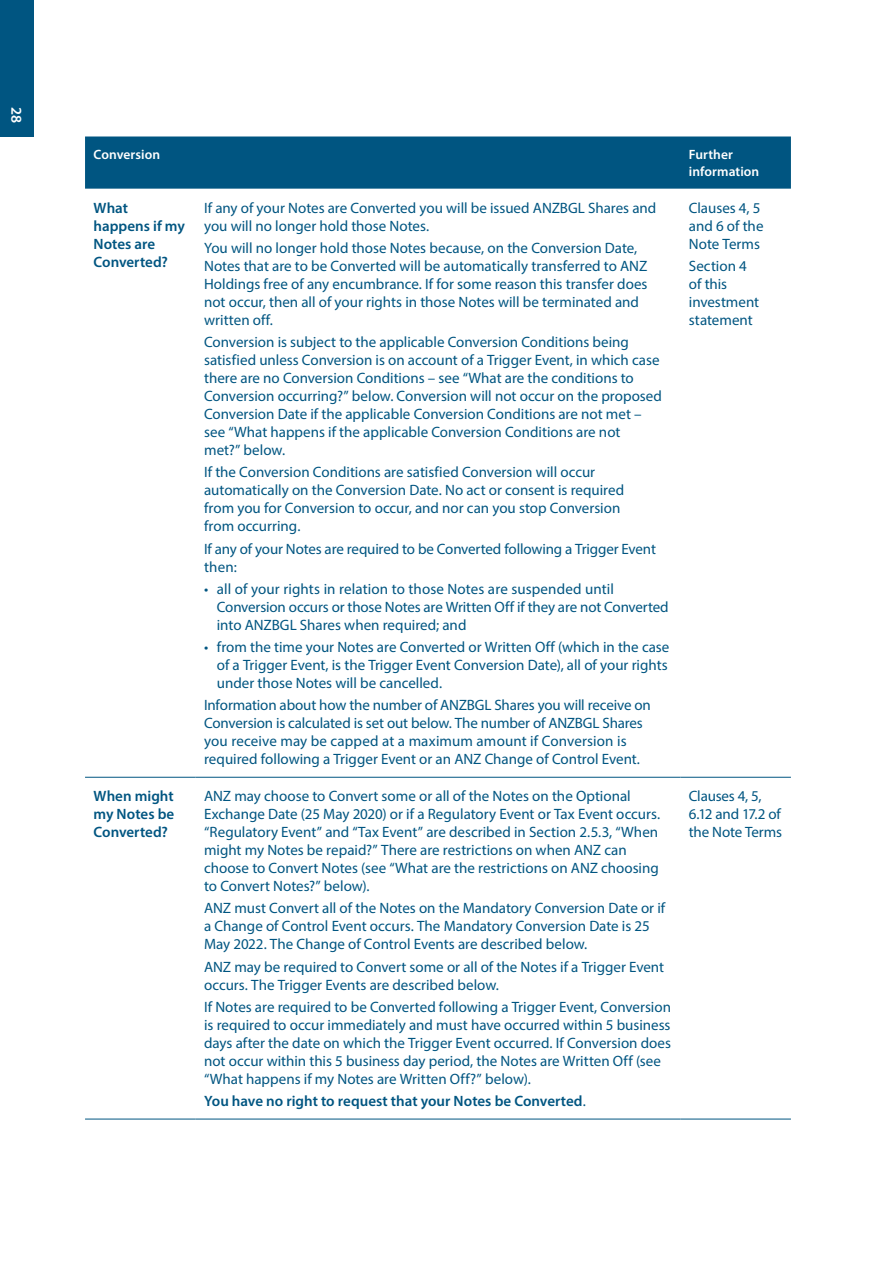
<style>
.page{position:relative;width:893px;height:1263px;background:#fff}
.page>*{position:absolute;margin:0;border:0;box-sizing:border-box;transform-origin:0 0}
.t1{font:15px/18px "Myriad Pro";color:#005581}
.t2{font:600 15px/18px "Myriad Pro";color:#005581}
.t3{font:600 15px "Myriad Pro";color:#fff}
.t4{font:600 13.5px/16.5px "Myriad Pro";letter-spacing:.005em;color:#fff}
.s1{font-weight:400}
</style>
<div class="page">
<div style="left:85px;top:136px;width:706px;height:53px;background:#005581"></div>
<hr style="left:85px;top:777px;width:111px;height:1px;background:#005581">
<hr style="left:196px;top:777px;width:484px;height:1px;background:#005581">
<hr style="left:680px;top:777px;width:111px;height:1px;background:#005581">
<hr style="left:85px;top:1119px;width:111px;height:1px;background:#005581">
<hr style="left:196px;top:1119px;width:484px;height:1px;background:#005581">
<hr style="left:680px;top:1119px;width:111px;height:1px;background:#005581">
<div style="left:0;top:0;width:34px;height:136px;background:#005581"></div>
<p class="t3" style="left:26px;top:107px;width:18px;rotate:90deg">28</p>
<p class="t4" style="left:94px;top:146px;width:68px">Conversion</p>
<p class="t4" style="left:689px;top:146px;width:72px">Further information</p>
<p class="t2" style="left:94px;top:198px;width:93px">What happens if my<br>Notes are<br>Converted?</p>
<p class="t1" style="left:204px;top:198px;width:454px">If any of your Notes are Converted you will be issued ANZBGL Shares and you will no longer hold those Notes.</p>
<p class="t1" style="left:689px;top:198px;width:76px">Clauses 4, 5 and 6 of the<br>Note Terms</p>
<p class="t1" style="left:689px;top:257px;width:72px">Section 4 of this investment statement</p>
<p class="t1" style="left:204px;top:239px;width:445px">You will no longer hold those Notes because, on the Conversion Date, Notes that are to be Converted will be automatically transferred to ANZ Holdings free of any encumbrance. If for some reason this transfer does not occur, then all of your rights in those Notes will be terminated and written off.</p>
<p class="t1" style="left:204px;top:333px;width:459px">Conversion is subject to the applicable Conversion Conditions being satisfied unless Conversion is on account of a Trigger Event, in which case there are no Conversion Conditions – see “What are the conditions to Conversion occurring?” below. Conversion will not occur on the proposed Conversion Date if the applicable Conversion Conditions are not met – see “What happens if the applicable Conversion Conditions are not<br>met?” below.</p>
<p class="t1" style="left:204px;top:463px;width:422px">If the Conversion Conditions are satisfied Conversion will occur automatically on the Conversion Date. No act or consent is required from you for Conversion to occur, and nor can you stop Conversion from occurring.</p>
<p class="t1" style="left:204px;top:539px;width:453px">If any of your Notes are required to be Converted following a Trigger Event then:</p>
<p class="t1" style="left:217px;top:580px;width:453px;text-indent:-13px">• all of your rights in relation to those Notes are suspended until<br>Conversion occurs or those Notes are Written Off if they are not Converted into ANZBGL Shares when required; and</p>
<p class="t1" style="left:217px;top:638px;width:454px;text-align:justify;text-indent:-13px">• from the time your Notes are Converted or Written Off (which in the case of a Trigger Event, is the Trigger Event Conversion Date), all of your rights under those Notes will be cancelled.</p>
<p class="t1" style="left:204px;top:696px;width:448px">Information about how the number of ANZBGL Shares you will receive on Conversion is calculated is set out below. The number of ANZBGL Shares you receive may be capped at a maximum amount if Conversion is required following a Trigger Event or an ANZ Change of Control Event.</p>
<p class="t2" style="left:94px;top:787px;width:82px;text-align:justify">When might my Notes be Converted?</p>
<p class="t1" style="left:204px;top:787px;width:458px">ANZ may choose to Convert some or all of the Notes on the Optional Exchange Date (25 May 2020) or if a Regulatory Event or Tax Event occurs. “Regulatory Event” and “Tax Event” are described in Section 2.5.3, “When might my Notes be repaid?” There are restrictions on when ANZ can choose to Convert Notes (see “What are the restrictions on ANZ choosing to Convert Notes?” below).</p>
<p class="t1" style="left:204px;top:899px;width:463px">ANZ must Convert all of the Notes on the Mandatory Conversion Date or if a Change of Control Event occurs. The Mandatory Conversion Date is 25<br>May 2022. The Change of Control Events are described below.</p>
<p class="t1" style="left:204px;top:957px;width:462px">ANZ may be required to Convert some or all of the Notes if a Trigger Event occurs. The Trigger Events are described below.</p>
<p class="t1" style="left:204px;top:998px;width:468px">If Notes are required to be Converted following a Trigger Event, Conversion is required to occur immediately and must have occurred within 5 business days after the date on which the Trigger Event occurred. If Conversion does not occur within this 5 business day period, the Notes are Written Off (see “What happens if my Notes are Written Off?” below).</p>
<p class="t2" style="left:204px;top:1092px;width:383px">You have no right to request that your Notes be Converted<span class="s1">.</span></p>
<p class="t1" style="left:689px;top:787px;width:95px">Clauses 4, 5,<br>6.12 and 17.2 of the Note Terms</p>
</div>
